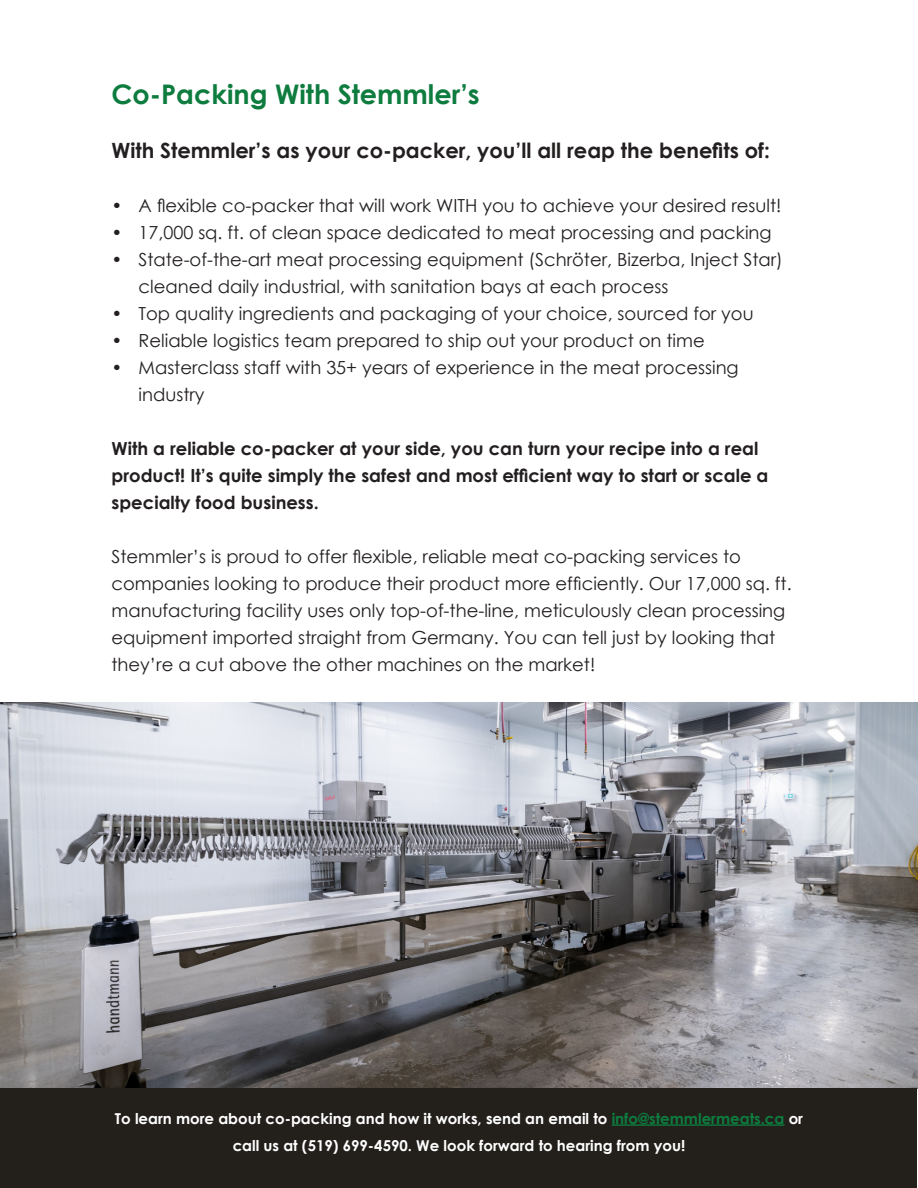
<style>
.page{position:relative;width:918px;height:1188px;background:#fff}
.page>*{position:absolute;margin:0;border:0;box-sizing:border-box;transform-origin:0 0}
.t1{font:700 27px "Century Gothic";color:#0d7c3e}
.t2{font:700 21px "Century Gothic";color:#231f20}
.t3{font:18px/27px "Century Gothic";color:#231f20}
.t4{font:700 18px/27px "Century Gothic";color:#231f20}
.t5{font:700 15px/27px "Century Gothic";color:#fff;text-align:center}
.s1{color:#0d7c3e}
</style>
<div class="page">
<img style="left:0;top:702px;width:918px;height:387px">
<div style="left:1px;top:1089px;width:916px;height:99px;background:#23201c"></div>
<hr style="left:612px;top:1124px;width:172px;height:2px;background:#0d7c3e">
<p class="t1" style="left:112px;top:74px;width:370px">Co-Packing With Stemmler’s</p>
<p class="t2" style="left:112px;top:135px;width:660px">With Stemmler’s as your co-packer, you’ll all reap the benefits of:</p>
<p class="t3" style="left:112px;top:192px;width:672px">• A flexible co-packer that will work WITH you to achieve your desired result!</p>
<p class="t3" style="left:112px;top:219px;width:662px">• 17,000 sq. ft. of clean space dedicated to meat processing and packing</p>
<p class="t3" style="left:139px;top:246px;width:646px;text-indent:-27px">• State-of-the-art meat processing equipment (Schröter, Bizerba, Inject Star) cleaned daily industrial, with sanitation bays at each process</p>
<p class="t3" style="left:112px;top:300px;width:644px">• Top quality ingredients and packaging of your choice, sourced for you</p>
<p class="t3" style="left:112px;top:327px;width:595px">• Reliable logistics team prepared to ship out your product on time</p>
<p class="t3" style="left:139px;top:354px;width:602px;text-indent:-27px">• Masterclass staff with 35+ years of experience in the meat processing industry</p>
<p class="t4" style="left:112px;top:434px;width:658px">With a reliable co-packer at your side, you can turn your recipe into a real product! It’s quite simply the safest and most efficient way to start or scale a specialty food business.</p>
<p class="t3" style="left:112px;top:543px;width:682px">Stemmler’s is proud to offer flexible, reliable meat co-packing services to companies looking to produce their product more efficiently. Our 17,000 sq. ft. manufacturing facility uses only top-of-the-line, meticulously clean processing equipment imported straight from Germany. You can tell just by looking that they’re a cut above the other machines on the market!</p>
<p class="t5" style="left:115px;top:1104px;width:690px">To learn more about co-packing and how it works, send an email to <span class="s1">info@stemmlermeats.ca</span> or call us at (519) 699-4590. We look forward to hearing from you!</p>
</div>
